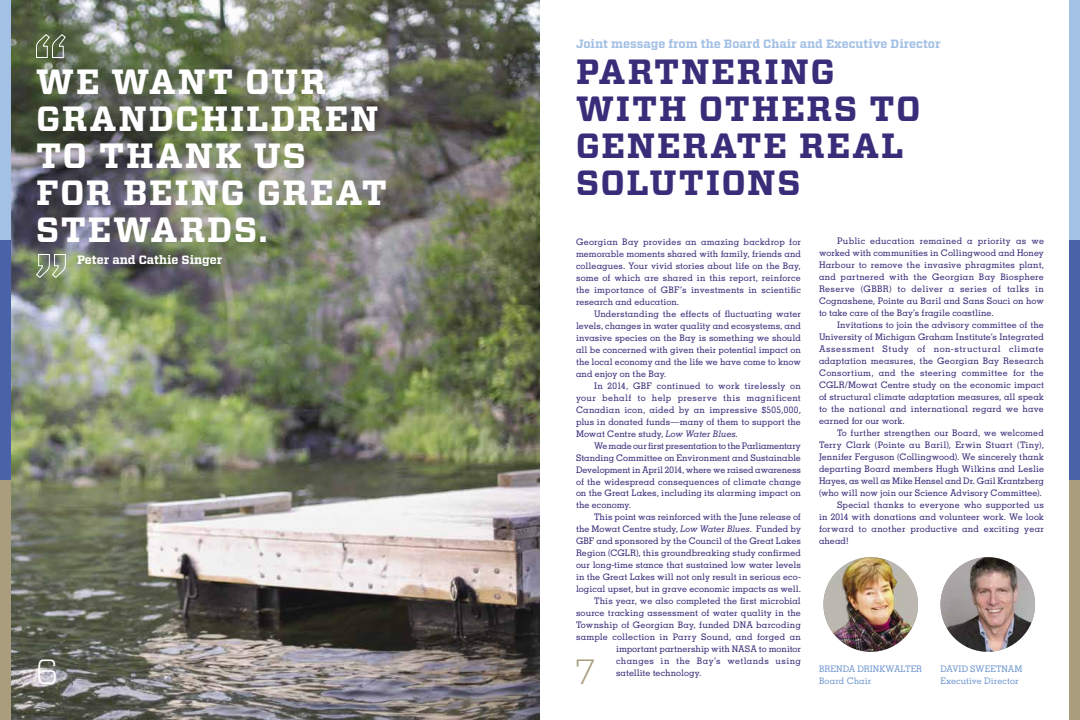
<style>
.page{position:relative;width:1080px;height:720px;background:#fff}
.page>*{position:absolute;margin:0;border:0;box-sizing:border-box;transform-origin:0 0}
.t1{font:700 35px/36.9px "Vitesse";letter-spacing:.05em;color:#fff}
.t2{font:700 35px/36.9px "Vitesse";letter-spacing:.05em;color:#392d7a}
.t3{font:300 35px "Vitesse";color:#fff}
.t4{font:300 35px "Vitesse";color:#a99d7d}
.t5{font:700 12px "Vitesse";color:#a3c0e5}
.t6{font:700 12px "Vitesse";color:#fff}
.t7{font:500 9px/12px "Memphis LT Std";letter-spacing:.005em;color:#392d7a;text-align:justify}
.t8{font:500 9px/12px "Memphis LT Std";letter-spacing:.005em;color:#739ad0;text-align:right}
.t9{font:500 9px "Memphis LT Std";letter-spacing:.025em;color:#392d7a}
.t10{font:500 9px "Memphis LT Std";letter-spacing:.04em;color:#392d7a}
.s1{font-style:italic}
</style>
<div class="page">
<img style="left:11px;top:0;width:529px;height:720px">
<img style="left:823px;top:557px;width:95px;height:95px;border-radius:47px">
<div style="left:1069px;top:480px;width:11px;height:240px;background:#a99d7d"></div>
<div style="left:1069px;top:240px;width:11px;height:240px;background:#4a62a8"></div>
<div style="left:1069px;top:0;width:11px;height:240px;background:#a3c0e5"></div>
<div style="left:0;top:480px;width:11px;height:240px;background:#a99d7d"></div>
<div style="left:0;top:240px;width:11px;height:240px;background:#4a62a8"></div>
<div style="left:0;top:0;width:11px;height:240px;background:#a3c0e5"></div>
<svg style="left:36px;top:34px;width:30px;height:24px"></svg>
<svg style="left:36px;top:254px;width:30px;height:24px"></svg>
<img style="left:940px;top:557px;width:95px;height:95px;border-radius:47px">
<h2 class="t5" style="left:576px;top:35px;width:366px">JOINT MESSAGE FROM THE BOARD CHAIR AND EXECUTIVE DIRECTOR</h2>
<h1 class="t2" style="left:576px;top:54px;width:51px">PART</h1>
<h1 class="t2" style="left:576px;top:54px;width:346px;text-indent:105px">NERING<br>WITH OTHERS TO<br>GENERAT</h1>
<h1 class="t1" style="left:36px;top:64px;width:344px">WE WANT OUR<br>GRANDCHILDREN<br>TO THANK US<br>FOR BEING GREAT<br>STEWARDS.</h1>
<h1 class="t2" style="left:576px;top:128px;width:329px;text-indent:188px">E REAL<br>SOLUTIONS</h1>
<p class="t7" style="left:576px;top:235px;width:227px">Georgian Bay provides an amazing backdrop for memorable moments shared with family, friends and colleagues. Your vivid stories about life on the Bay, some of which are shared in this report, reinforce the importance of GBF’s investments in scientific research and education.</p>
<p class="t7" style="left:576px;top:307px;width:227px;text-indent:18px">Understanding the effects of fluctuating water levels, changes in water quality and ecosystems, and invasive species on the Bay is something we should all be concerned with given their potential impact on the local economy and the life we have come to know and enjoy on the Bay.</p>
<p class="t7" style="left:576px;top:379px;width:226px;text-indent:18px">In 2014, GBF continued to work tirelessly on your behalf to help preserve this magnificent Canadian icon, aided by an impressive $505,000, plus in donated funds—many of them to support the Mowat Centre study, <span class="s1">Low Water Blues.</span></p>
<p class="t7" style="left:576px;top:439px;width:227px;text-indent:18px">We made our first presentation to the Parliamentary Standing Committee on Environment and Sustainable Development in April 2014, where we raised awareness of the widespread consequences of climate change on the Great Lakes, including its alarming impact on the economy.</p>
<p class="t7" style="left:594px;top:511px;width:208px">This point was reinforced with the June release of</p>
<p class="t7" style="left:576px;top:523px;width:227px">the Mowat Centre study, <span class="s1">Low Water Blues</span>. Funded by</p>
<p class="t7" style="left:576px;top:535px;width:226px">GBF and sponsored by the Council of the Great Lakes</p>
<p class="t7" style="left:576px;top:547px;width:226px">Region (CGLR), this groundbreaking study confirmed</p>
<p class="t7" style="left:576px;top:559px;width:226px">our long-time stance that sustained low water levels</p>
<p class="t7" style="left:576px;top:571px;width:226px">in the Great Lakes will not only result in serious eco-</p>
<p class="t7" style="left:576px;top:583px;width:226px">logical upset, but in grave economic impacts as well.</p>
<p class="t7" style="left:594px;top:595px;width:208px">This year, we also completed the first microbial</p>
<p class="t7" style="left:576px;top:607px;width:226px">source tracking assessment of water quality in the</p>
<p class="t7" style="left:576px;top:619px;width:226px">Township of Georgian Bay, funded DNA barcoding</p>
<p class="t7" style="left:576px;top:631px;width:226px">sample collection in Parry Sound, and forged an</p>
<p class="t7" style="left:616px;top:643px;width:186px">important partnership with NASA to monitor</p>
<p class="t10" style="left:616px;top:656px;width:186px">changes in the Bay’s wetlands using</p>
<p class="t7" style="left:616px;top:667px;width:87px">satellite technology.</p>
<p class="t7" style="left:819px;top:235px;width:227px;text-indent:18px">Public education remained a priority as we worked with communities in Collingwood and Honey Harbour to remove the invasive phragmites plant, and partnered with the Georgian Bay Biosphere Reserve (GBBR) to deliver a series of talks in Cognashene, Pointe au Baril and Sans Souci on how to take care of the Bay’s fragile coastline.</p>
<p class="t7" style="left:819px;top:319px;width:226px;text-indent:18px">Invitations to join the advisory committee of the University of Michigan Graham Institute’s Integrated Assessment Study of non-structural climate adaptation measures, the Georgian Bay Research Consortium, and the steering committee for the CGLR/Mowat Centre study on the economic impact of structural climate adaptation measures, all speak to the national and international regard we have earned for our work.</p>
<p class="t7" style="left:837px;top:427px;width:208px">To further strengthen our Board, we welcomed</p>
<p class="t9" style="left:819px;top:440px;width:226px">Terry Clark (Pointe au Baril), Erwin Stuart (Tiny),</p>
<p class="t7" style="left:819px;top:451px;width:226px">Jennifer Ferguson (Collingwood). We sincerely thank</p>
<p class="t7" style="left:819px;top:463px;width:227px">departing Board members Hugh Wilkins and Leslie</p>
<p class="t7" style="left:819px;top:475px;width:226px">Hayes, as well as Mike Hensel and Dr. Gail Krantzberg</p>
<p class="t7" style="left:819px;top:487px;width:224px">(who will now join our Science Advisory Committee).</p>
<p class="t7" style="left:837px;top:499px;width:209px">Special thanks to everyone who supported us</p>
<p class="t7" style="left:819px;top:511px;width:226px">in 2014 with donations and volunteer work. We look</p>
<p class="t7" style="left:819px;top:523px;width:227px">forward to another productive and exciting year</p>
<p class="t7" style="left:819px;top:535px;width:31px">ahead!</p>
<h2 class="t6" style="left:77px;top:252px;width:147px">PETER AND CATHIE SINGER</h2>
<h1 class="t3" style="left:35px;top:647px;width:25px">6</h1>
<h1 class="t4" style="left:574px;top:647px;width:23px">7</h1>
<p class="t8" style="left:819px;top:663px;width:54px">Drinkwalter<br>Board Chair</p>
<p class="t8" style="left:940px;top:663px;width:80px;text-align:left">David Sweetnam<br>Executive Director</p>
<p class="t8" style="left:819px;top:663px;width:13px">Brenda</p>
</div>
